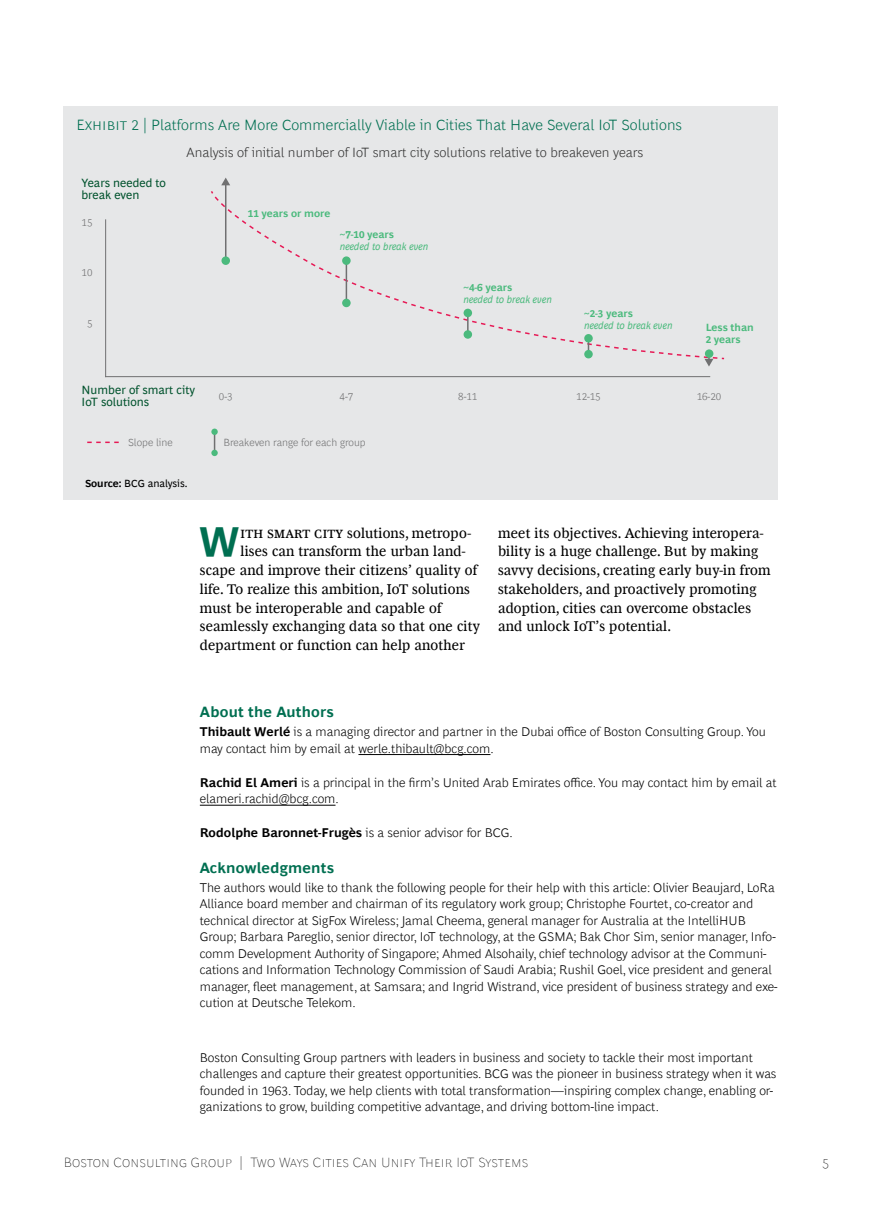
<style>
.page{position:relative;width:893px;height:1212px;background:#fff}
.page>*{position:absolute;margin:0;border:0;box-sizing:border-box;transform-origin:0 0}
.t1{font:700 41.85px "Henderson BCG Sans";color:#006f51}
.t2{font:300 15px "Henderson BCG Sans";letter-spacing:.005em;color:#006f51}
.t3{font:700 15px "Henderson BCG Sans";letter-spacing:.015em;color:#006f51}
.t4{font:14.25px/18.8px "Henderson BCG Serif";letter-spacing:.015em;color:#000}
.t5{font:300 13.5px "Henderson BCG Sans";color:#333}
.t6{font:100 13.5px "Henderson BCG Sans";letter-spacing:.01em;color:#000}
.t7{font:300 12.75px/16.5px "Henderson BCG Sans";color:#000}
.t8{font:700 12.75px "Henderson BCG Sans";color:#000}
.t9{font:12px/12px "Henderson BCG Sans";color:#03542f}
.t10{font:300 10.5px "Henderson BCG Sans";color:#707071}
.t11{font:700 10.5px/12px "Henderson BCG Sans";color:#4bba7d}
.t12{font:italic 10.5px "Henderson BCG Sans";color:#4bba7d}
.t13{font:10.5px "Henderson BCG Sans";color:#000}
.s1{font-weight:700}
.s2{font-weight:300}
</style>
<div class="page">
<div style="left:64px;top:106px;width:714px;height:394px;background:#e6e7e8"></div>
<svg style="left:214px;top:195px;width:504px;height:165px"></svg>
<hr style="left:105px;top:220px;width:1px;height:157px;background:#707071">
<hr style="left:106px;top:376px;width:604px;height:1px;background:#707071">
<svg style="left:87px;top:442px;width:32px;height:1px"></svg>
<hr style="left:346px;top:263px;width:1px;height:40px;background:#707071">
<hr style="left:467px;top:313px;width:2px;height:23px;background:#707071">
<hr style="left:225px;top:184px;width:1px;height:78px;background:#707071">
<svg style="left:221px;top:178px;width:9px;height:7px"></svg>
<svg style="left:704px;top:354px;width:9px;height:12px"></svg>
<div style="left:221px;top:256px;width:9px;height:9px;background:#4bba7d;border-radius:50%"></div>
<div style="left:342px;top:256px;width:9px;height:9px;background:#4bba7d;border-radius:50%"></div>
<div style="left:342px;top:299px;width:9px;height:8px;background:#4bba7d;border-radius:50%"></div>
<div style="left:211px;top:429px;width:7px;height:6px;background:#4bba7d;border-radius:50%"></div>
<svg style="left:213px;top:434px;width:3px;height:16px"></svg>
<div style="left:211px;top:450px;width:7px;height:6px;background:#4bba7d;border-radius:50%"></div>
<div style="left:464px;top:309px;width:8px;height:8px;background:#4bba7d;border-radius:50%"></div>
<div style="left:464px;top:330px;width:8px;height:9px;background:#4bba7d;border-radius:50%"></div>
<div style="left:584px;top:334px;width:9px;height:9px;background:#4bba7d;border-radius:50%"></div>
<svg style="left:586px;top:343px;width:5px;height:7px"></svg>
<div style="left:584px;top:350px;width:9px;height:8px;background:#4bba7d;border-radius:50%"></div>
<div style="left:705px;top:349px;width:8px;height:9px;background:#4bba7d;border-radius:50%"></div>
<hr style="left:358px;top:754px;width:132px;height:1px;background:#000">
<hr style="left:200px;top:805px;width:135px;height:1px;background:#000">
<p class="t2" style="left:77px;top:114px;width:607px">Exhibit 2 | Platforms Are More Commercially Viable in Cities That Have Several IoT Solutions</p>
<p class="t9" style="left:82px;top:176px;width:86px">Years needed to break even</p>
<p class="t10" style="left:82px;top:215px;width:12px">15</p>
<p class="t10" style="left:82px;top:265px;width:12px">10</p>
<p class="t10" style="left:87px;top:315px;width:7px">5</p>
<p class="t5" style="left:186px;top:143px;width:458px">Analysis of initial number of IoT smart city solutions relative to breakeven years</p>
<p class="t11" style="left:248px;top:207px;width:84px">11 years or more</p>
<p class="t11" style="left:340px;top:227px;width:56px">~7-10 years</p>
<p class="t12" style="left:340px;top:238px;width:90px">needed to break even</p>
<p class="t11" style="left:464px;top:281px;width:50px">~4-6 years</p>
<p class="t12" style="left:464px;top:292px;width:90px">needed to break even</p>
<p class="t11" style="left:584px;top:307px;width:50px">~2-3 years</p>
<p class="t12" style="left:584px;top:318px;width:90px">needed to break even</p>
<p class="t11" style="left:706px;top:320px;width:50px">Less than<br>2 years</p>
<p class="t9" style="left:82px;top:383px;width:115px">Number of smart city<br>IoT solutions</p>
<p class="t10" style="left:219px;top:389px;width:15px">0-3</p>
<p class="t10" style="left:576px;top:389px;width:26px">12-15</p>
<p class="t10" style="left:697px;top:389px;width:26px">16-20</p>
<p class="t10" style="left:340px;top:389px;width:15px">4-7</p>
<p class="t10" style="left:458px;top:389px;width:21px">8-11</p>
<p class="t10" style="left:128px;top:434px;width:46px">Slope line</p>
<p class="t10" style="left:223px;top:434px;width:144px">Breakeven range for each group</p>
<p class="t13" style="left:85px;top:476px;width:104px"><span class="s1">Source:</span> BCG analysis.</p>
<h1 class="t1" style="left:199px;top:512px;width:42px">W</h1>
<p class="t4" style="left:241px;top:522px;width:232px">ith smart city solutions, metropo-</p>
<p class="t4" style="left:241px;top:541px;width:226px">lises can transform the urban land-</p>
<p class="t4" style="left:200px;top:560px;width:279px">scape and improve their citizens’ quality of</p>
<p class="t4" style="left:200px;top:578px;width:271px">life. To realize this ambition, IoT solutions</p>
<p class="t4" style="left:200px;top:597px;width:244px">must be interoperable and capable of</p>
<p class="t4" style="left:200px;top:616px;width:282px">seamlessly exchanging data so that one city</p>
<p class="t4" style="left:200px;top:635px;width:267px">department or function can help another</p>
<p class="t4" style="left:498px;top:522px;width:274px">meet its objectives. Achieving interopera&shy;bility is a huge challenge. But by making savvy decisions, creating early buy-in from stakeholders, and proactively promoting adoption, cities can overcome obstacles and unlock IoT’s potential.</p>
<p class="t3" style="left:200px;top:701px;width:135px">About the Authors</p>
<p class="t7" style="left:200px;top:722px;width:568px"><span class="s1">Thibault Werlé</span> is a managing director and partner in the Dubai office of Boston Consulting Group. You may contact him by email at werle.thibault@bcg.com.</p>
<p class="t7" style="left:200px;top:773px;width:578px"><span class="s1">Rachid El Ameri</span> is a principal in the firm’s United Arab Emirates office. You may contact him by email at elameri.rachid@bcg.com.</p>
<p class="t8" style="left:200px;top:824px;width:314px">Rodolphe Baronnet-Frugès <span class="s2">is a senior advisor for BCG.</span></p>
<p class="t3" style="left:200px;top:857px;width:136px">Acknowledgments</p>
<p class="t7" style="left:200px;top:878px;width:579px">The authors would like to thank the following people for their help with this article: Olivier Beaujard, LoRa Alliance board member and chairman of its regulatory work group; Christophe Fourtet, co-creator and technical director at SigFox Wireless; Jamal Cheema, general manager for Australia at the IntelliHUB Group; Barbara Pareglio, senior director, IoT technology, at the GSMA; Bak Chor Sim, senior manager, Info&shy;comm Development Authority of Singapore; Ahmed Alsohaily, chief technology advisor at the Communi&shy;cations and Information Technology Commission of Saudi Arabia; Rushil Goel, vice president and general manager, fleet management, at Samsara; and Ingrid Wistrand, vice president of business strategy and exe&shy;cution at Deutsche Telekom.</p>
<p class="t7" style="left:200px;top:1048px;width:578px">Boston Consulting Group partners with leaders in business and society to tackle their most important challenges and capture their greatest opportunities. BCG was the pioneer in business strategy when it was founded in 1963. Today, we help clients with total transformation—inspiring complex change, enabling or&shy;ganizations to grow, building competitive advantage, and driving bottom-line impact.</p>
<p class="t6" style="left:64px;top:1152px;width:466px">Boston Consulting Group | Two Ways Cities Can Unify Their IoT Systems</p>
<p class="t6" style="left:822px;top:1152px;width:9px">5</p>
</div>
